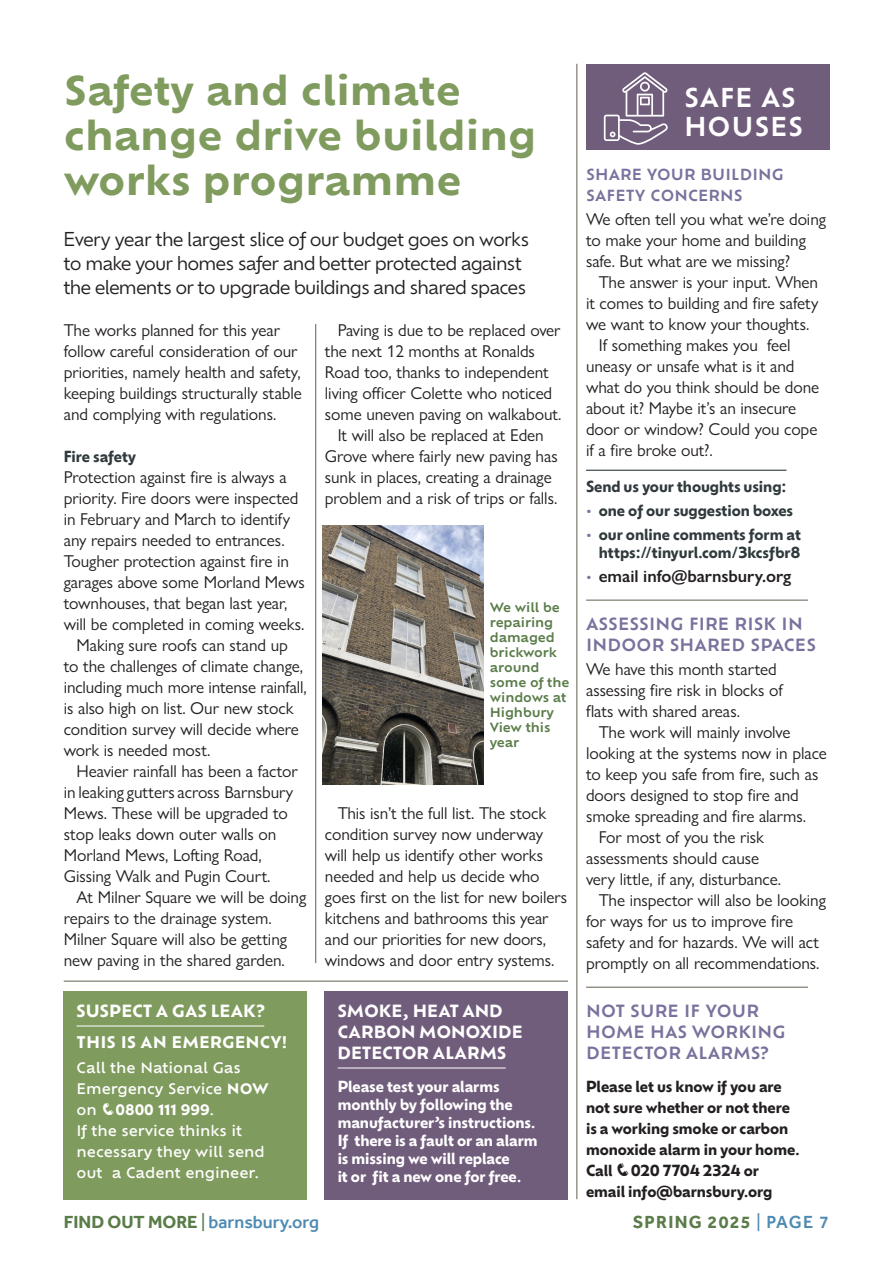
<style>
.page{position:relative;width:893px;height:1263px;background:#fff}
.page>*{position:absolute;margin:0;border:0;box-sizing:border-box;transform-origin:0 0}
.t1{font:700 39px/45px "Ofelia Text";color:#809b5e}
.t2{font:600 25.5px/28.5px "Ofelia Text";letter-spacing:.03em;color:#fff}
.t3{font:18.75px/24px "Ofelia Display";letter-spacing:-.01em;color:#231f20}
.t4{font:500 18px "Effra";color:#4e8bb2}
.t5{font:700 18px "Effra";letter-spacing:.07em;color:#5a7c49}
.t6{font:17.25px/21px "Gill Sans Nova";letter-spacing:-.005em;color:#231f20}
.t7{font:600 17.25px "Gill Sans Nova";letter-spacing:-.005em;color:#231f20}
.t8{font:600 16.5px/21px "Ofelia Text";letter-spacing:.01em;color:#7a719d}
.t9{font:700 16.5px/21px "Ofelia Display";letter-spacing:.03em;color:#fff}
.t10{font:700 15.75px "Ofelia Text";letter-spacing:.005em;color:#fff}
.t11{font:700 15px/18px "Ofelia Display";letter-spacing:-.005em;color:#fff}
.t12{font:700 15px/21px "Ofelia Display";letter-spacing:-.005em;color:#231f20}
.t13{font:700 15px/18px "Ofelia Display";letter-spacing:-.005em;color:#303a3d;text-align:right}
.t14{font:600 15px/21px "Ofelia Text";letter-spacing:.01em;color:#7a719d}
.t15{font:500 14.25px/21px "Ofelia Text";letter-spacing:-.005em;color:#fff}
.t16{font:600 12.45px/15px "Ofelia Text";letter-spacing:-.01em;color:#5a7c49}
.s1{font-weight:700}
.s2{color:#7a719d}
.s3{font-family:"Ofelia Display";font-weight:700;font-size:15px;color:#7a719d}
.s4{font-weight:700;color:#5a7c49}
.s5{font-weight:400;color:#5a7c49}
.s6{font-weight:400;color:#4e8bb2}
.s7{font-weight:500;color:#4e8bb2}
</style>
<div class="page">
<img style="left:323px;top:525px;width:160px;height:259px">
<hr style="left:586px;top:470px;width:200px;height:1px;background:#303a3d">
<hr style="left:586px;top:600px;width:222px;height:1px;background:#635d4e">
<hr style="left:586px;top:987px;width:222px;height:1px;background:#635d4e">
<div style="left:64px;top:991px;width:243px;height:208px;background:#809b5e"></div>
<hr style="left:77px;top:1026px;width:187px;height:1px;background:#fff">
<div style="left:325px;top:991px;width:243px;height:208px;background:#705c7b"></div>
<hr style="left:338px;top:1068px;width:168px;height:1px;background:#fff">
<div style="left:586px;top:65px;width:243px;height:85px;background:#705c7b"></div>
<svg style="left:604px;top:72px;width:64px;height:73px"></svg>
<hr style="left:315px;top:324px;width:1px;height:639px;background:#635d4e">
<hr style="left:577px;top:64px;width:1px;height:1135px;background:#635d4e">
<hr style="left:64px;top:981px;width:504px;height:1px;background:#635d4e">
<h1 class="t1" style="left:64px;top:65px;width:474px">Safety and climate change drive building works programme</h1>
<p class="t3" style="left:64px;top:226px;width:467px">Every year the largest slice of our budget goes on works to make your homes safer and better protected against the elements or to upgrade buildings and shared spaces</p>
<p class="t6" style="left:64px;top:319px;width:240px">The works planned for this year follow careful consideration of our priorities, namely health and safety, keeping buildings structurally stable and complying with regulations.</p>
<p class="t13" style="left:64px;top:447px;width:74px">Fire safety</p>
<p class="t6" style="left:64px;top:466px;width:225px">Protection against fire is always a</p>
<p class="t6" style="left:64px;top:487px;width:236px">priority. Fire doors were inspected</p>
<p class="t6" style="left:64px;top:508px;width:228px">in February and March to identify</p>
<p class="t6" style="left:64px;top:529px;width:222px">any repairs needed to entrances.</p>
<p class="t6" style="left:64px;top:550px;width:227px">Tougher protection against fire in</p>
<p class="t6" style="left:64px;top:571px;width:243px">garages above some Morland Mews</p>
<p class="t6" style="left:64px;top:592px;width:225px">townhouses, that began last year,</p>
<p class="t6" style="left:64px;top:613px;width:242px">will be completed in coming weeks.</p>
<p class="t6" style="left:77px;top:634px;width:213px">Making sure roofs can stand up</p>
<p class="t6" style="left:64px;top:655px;width:241px">to the challenges of climate change,</p>
<p class="t6" style="left:64px;top:676px;width:244px">including much more intense rainfall,</p>
<p class="t6" style="left:64px;top:697px;width:231px">is also high on list. Our new stock</p>
<p class="t6" style="left:64px;top:718px;width:237px">condition survey will decide where</p>
<p class="t6" style="left:64px;top:739px;width:148px">work is needed most.</p>
<p class="t6" style="left:77px;top:760px;width:223px">Heavier rainfall has been a factor</p>
<p class="t6" style="left:64px;top:781px;width:231px">in leaking gutters across Barnsbury</p>
<p class="t6" style="left:64px;top:802px;width:226px">Mews. These will be upgraded to</p>
<p class="t6" style="left:64px;top:823px;width:214px">stop leaks down outer walls on</p>
<p class="t6" style="left:64px;top:844px;width:200px">Morland Mews, Lofting Road,</p>
<p class="t6" style="left:64px;top:865px;width:208px">Gissing Walk and Pugin Court.</p>
<p class="t6" style="left:77px;top:886px;width:231px">At Milner Square we will be doing</p>
<p class="t6" style="left:64px;top:907px;width:209px">repairs to the drainage system.</p>
<p class="t6" style="left:64px;top:928px;width:225px">Milner Square will also be getting</p>
<p class="t6" style="left:64px;top:949px;width:223px">new paving in the shared garden.</p>
<p class="t6" style="left:338px;top:319px;width:224px">Paving is due to be replaced over</p>
<p class="t6" style="left:325px;top:340px;width:212px">the next 12 months at Ronalds</p>
<p class="t6" style="left:325px;top:361px;width:225px">Road too, thanks to independent</p>
<p class="t6" style="left:325px;top:382px;width:229px">living officer Colette who noticed</p>
<p class="t6" style="left:325px;top:403px;width:238px">some uneven paving on walkabout.</p>
<p class="t6" style="left:338px;top:424px;width:208px">It will also be replaced at Eden</p>
<p class="t6" style="left:325px;top:445px;width:234px">Grove where fairly new paving has</p>
<p class="t6" style="left:325px;top:466px;width:228px">sunk in places, creating a drainage</p>
<p class="t6" style="left:325px;top:487px;width:234px">problem and a risk of trips or falls.</p>
<p class="t16" style="left:490px;top:599px;width:81px">We will be repairing damaged brickwork around some of the windows at<br>Highbury<br>View this year</p>
<p class="t6" style="left:325px;top:802px;width:244px;text-indent:13px">This isn’t the full list. The stock condition survey now underway will help us identify other works needed and help us decide who goes first on the list for new boilers kitchens and bathrooms this year and our priorities for new doors, windows and door entry systems.</p>
<p class="t9" style="left:77px;top:1000px;width:190px">SUSPECT A GAS LEAK?</p>
<p class="t10" style="left:77px;top:1030px;width:212px">THIS IS AN EMERGENCY!</p>
<p class="t15" style="left:77px;top:1056px;width:194px">Call the National Gas<br>Emergency Service <span class="s1">NOW </span>on ❑<span class="s1">0800 111 999</span>.<br>If the service thinks it necessary they will send out a Cadent engineer.</p>
<p class="t9" style="left:338px;top:1000px;width:186px">SMOKE, HEAT AND<br>CARBON MONOXIDE<br>DETECTOR ALARMS</p>
<p class="t11" style="left:338px;top:1077px;width:202px">Please test your alarms monthly by following the manufacturer’s instructions.<br>If there is a fault or an alarm is missing we will replace<br>it or fit a new one for free.</p>
<h2 class="t2" style="left:684px;top:82px;width:121px">SAFE AS<br>HOUSES</h2>
<p class="t14" style="left:586px;top:163px;width:199px">SHARE YOUR BUILDING<br>SAFETY CONCERNS</p>
<p class="t6" style="left:586px;top:208px;width:241px">We often tell you what we’re doing to make your home and building safe. But what are we missing?</p>
<p class="t6" style="left:599px;top:271px;width:221px">The answer is your input. When</p>
<p class="t6" style="left:586px;top:292px;width:234px">it comes to building and fire safety</p>
<p class="t6" style="left:586px;top:313px;width:225px">we want to know your thoughts.</p>
<p class="t6" style="left:599px;top:334px;width:193px">If something makes you feel</p>
<p class="t6" style="left:586px;top:355px;width:210px">uneasy or unsafe what is it and</p>
<p class="t6" style="left:586px;top:376px;width:235px">what do you think should be done</p>
<p class="t6" style="left:586px;top:397px;width:212px">about it? Maybe it’s an insecure</p>
<p class="t6" style="left:586px;top:418px;width:233px">door or window? Could you cope</p>
<p class="t6" style="left:586px;top:439px;width:128px">if a fire broke out?.</p>
<p class="t13" style="left:586px;top:477px;width:202px">Send us your thoughts using:</p>
<p class="t13" style="left:586px;top:501px;width:208px"><span class="s2">•</span> one of our suggestion boxes</p>
<p class="t13" style="left:586px;top:525px;width:216px"><span class="s2">•</span> our online comments form at https://tinyurl.com/3kcsfbr8</p>
<p class="t7" style="left:586px;top:565px;width:207px"><span class="s3">•</span> email info@barnsbury.org</p>
<p class="t8" style="left:586px;top:612px;width:231px">ASSESSING FIRE RISK IN<br>INDOOR SHARED SPACES</p>
<p class="t6" style="left:586px;top:658px;width:198px">We have this month started assessing fire risk in blocks of flats with shared areas.</p>
<p class="t6" style="left:599px;top:721px;width:193px">The work will mainly involve</p>
<p class="t6" style="left:586px;top:742px;width:242px">looking at the systems now in place</p>
<p class="t6" style="left:586px;top:763px;width:234px">to keep you safe from fire, such as</p>
<p class="t6" style="left:586px;top:784px;width:214px">doors designed to stop fire and</p>
<p class="t6" style="left:586px;top:805px;width:222px">smoke spreading and fire alarms.</p>
<p class="t6" style="left:599px;top:826px;width:167px">For most of you the risk</p>
<p class="t6" style="left:586px;top:847px;width:175px">assessments should cause</p>
<p class="t6" style="left:586px;top:868px;width:197px">very little, if any, disturbance.</p>
<p class="t6" style="left:599px;top:889px;width:229px">The inspector will also be looking</p>
<p class="t6" style="left:586px;top:910px;width:209px">for ways for us to improve fire</p>
<p class="t6" style="left:586px;top:931px;width:235px">safety and for hazards. We will act</p>
<p class="t6" style="left:586px;top:952px;width:235px">promptly on all recommendations.</p>
<p class="t8" style="left:586px;top:999px;width:201px">NOT SURE IF YOUR<br>HOME HAS WORKING<br>DETECTOR ALARMS?</p>
<p class="t12" style="left:586px;top:1075px;width:215px">Please let us know if you are not sure whether or not there is a working smoke or carbon monoxide alarm in your home.<br>Call ❑020 7704 2324 or email info@barnsbury.org</p>
<p class="t4" style="left:64px;top:1211px;width:257px"><span class="s4">FIND OUT MORE</span> <span class="s5">|</span> barnsbury.org</p>
<p class="t5" style="left:633px;top:1211px;width:198px">SPRING 2025 <span class="s6">|</span> <span class="s7">PAGE 7</span></p>
</div>
